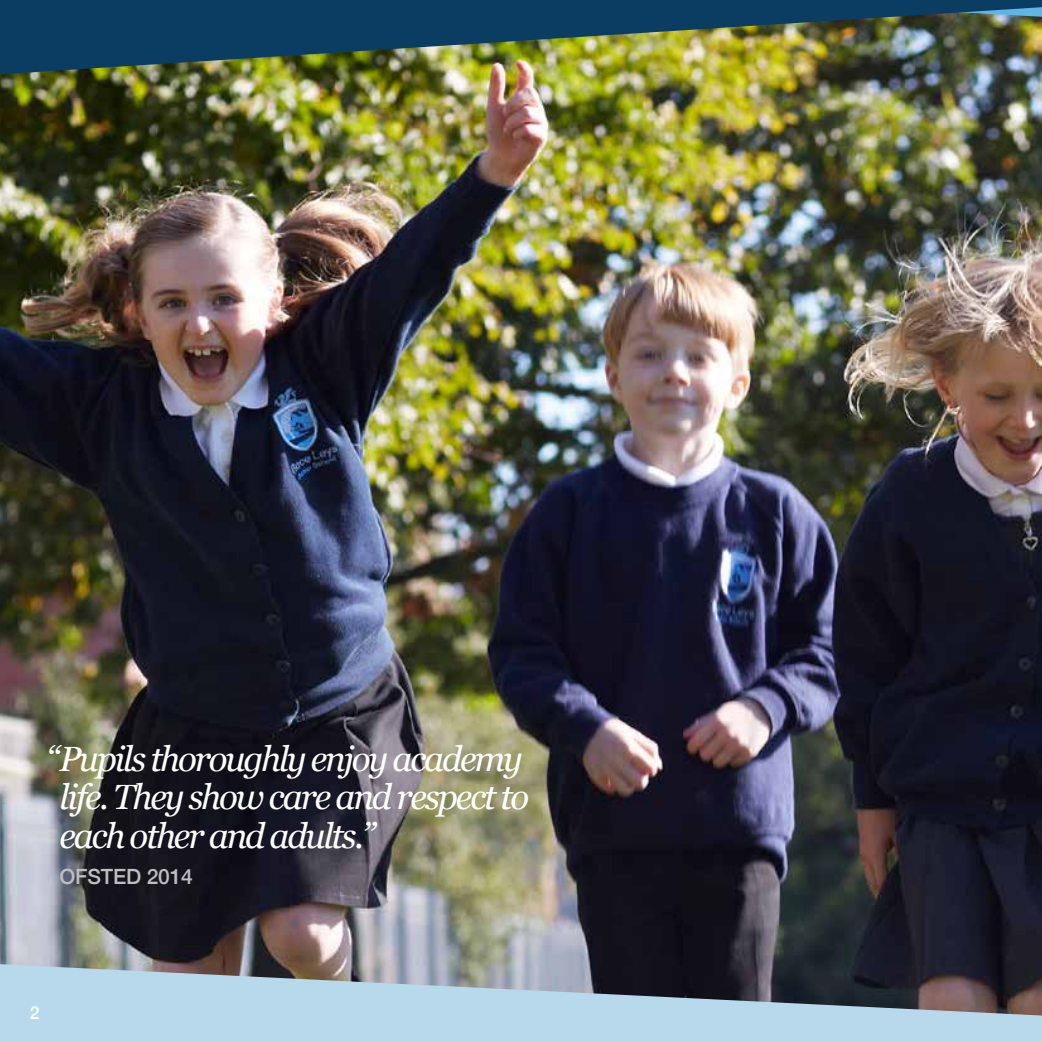
<style>
.page{position:relative;width:1042px;height:1042px;background:#fff}
.page>*{position:absolute;margin:0;border:0;box-sizing:border-box;transform-origin:0 0}
.t1{font:italic 35px/38.5px "Georgia";letter-spacing:-.06em;color:#fff}
.t2{font:500 21px "Helvetica Neue";letter-spacing:-.01em;color:#bcbec0}
.t3{font:500 17.5px "Helvetica Neue";color:#fff}
</style>
<div class="page">
<img style="left:0;top:74px;width:1042px;height:890px">
<svg style="left:0;top:964px;width:1042px;height:78px;background:#94a9b7"></svg>
<img style="left:0;top:0;width:1042px;height:74px">
<p class="t1" style="left:60px;top:738px;width:471px;text-indent:-14px">“Pupils thoroughly enjoy academy life. They show care and respect to each other and adults.”</p>
<p class="t2" style="left:60px;top:859px;width:135px">OFSTED 2014</p>
<p class="t3" style="left:30px;top:999px;width:11px">2</p>
</div>
